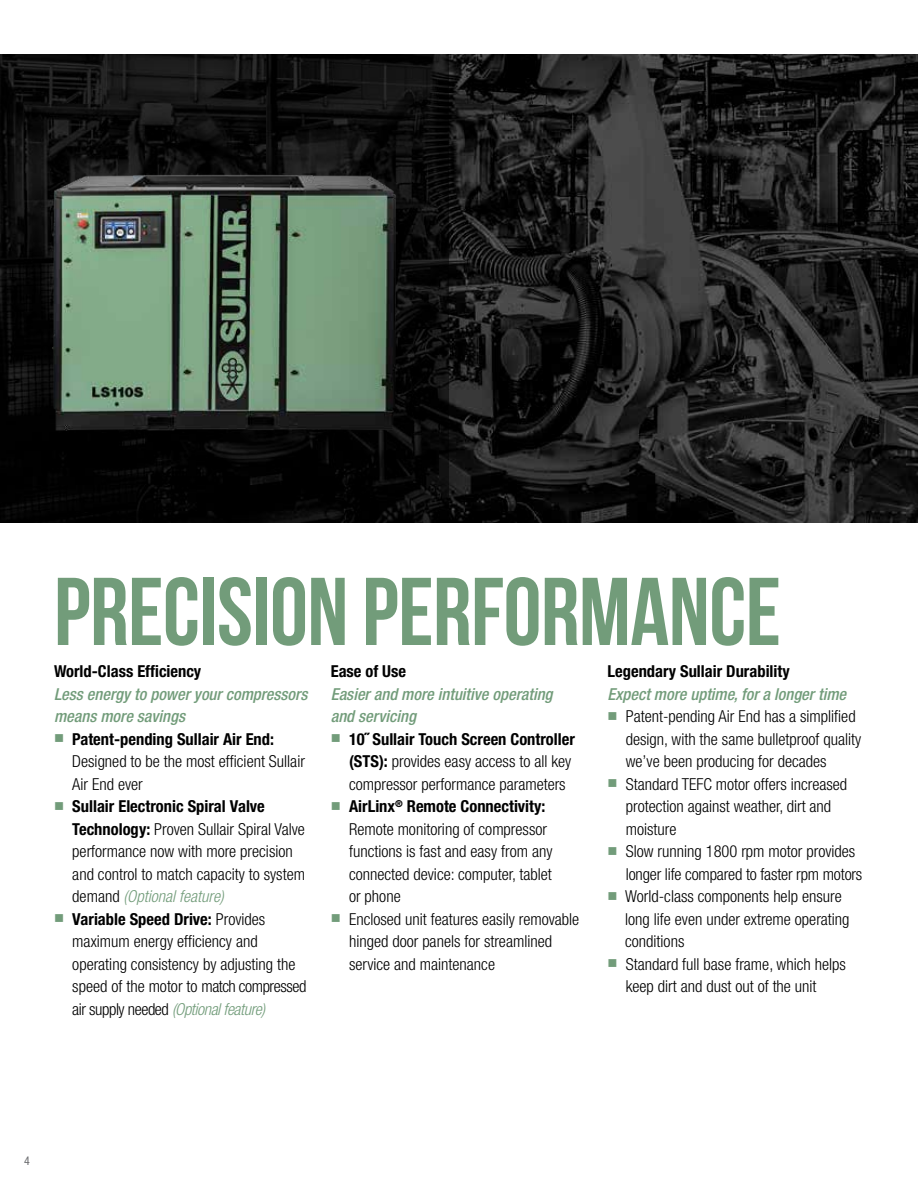
<style>
.page{position:relative;width:918px;height:1188px;background:#fff}
.page>*{position:absolute;margin:0;border:0;box-sizing:border-box;transform-origin:0 0}
.t1{font:700 96px "Bebas Neue";letter-spacing:-.005em;color:#729c7a}
.t2{font:300 condensed 16.5px/22.5px "Helvetica Neue LT Std";color:#000}
.t3{font:italic 500 condensed 16.5px/22.5px "Helvetica Neue LT Std";color:#729c7a}
.t4{font:700 condensed 16.5px "Helvetica Neue LT Std";color:#000}
.t5{font:condensed 12px "Helvetica Neue LT Std";color:#6d6e71}
.s1{color:#729c7a}
.s2{font-weight:700}
.s3{font-style:italic;color:#729c7a}
</style>
<div class="page">
<img style="left:449px;top:54px;width:469px;height:469px">
<svg style="left:0;top:54px;width:449px;height:469px;background:#0a0a0a"></svg>
<img style="left:12px;top:157px;width:423px;height:283px">
<h1 class="t1" style="left:54px;top:559px;width:729px">PRECISION PERFORMANCE</h1>
<p class="t4" style="left:54px;top:661px;width:149px">World-Class Efficiency</p>
<p class="t3" style="left:54px;top:683px;width:255px">Less energy to power your compressors means more savings</p>
<p class="t2" style="left:72px;top:727px;width:234px;text-indent:-18px"><span class="s1">■</span> <span class="s2">Patent-pending Sullair Air End:<br></span>Designed to be the most efficient Sullair<br>Air End ever</p>
<p class="t2" style="left:72px;top:795px;width:234px;text-indent:-18px"><span class="s1">■</span> <span class="s2">Sullair Electronic Spiral Valve Technology:</span> Proven Sullair Spiral Valve performance now with more precision and control to match capacity to system demand <span class="s3">(Optional feature)</span></p>
<p class="t2" style="left:72px;top:907px;width:236px;text-indent:-18px"><span class="s1">■</span> <span class="s2">Variable Speed Drive:</span> Provides maximum energy efficiency and operating consistency by adjusting the speed of the motor to match compressed air supply needed <span class="s3">(Optional feature)</span></p>
<p class="t4" style="left:331px;top:661px;width:77px">Ease of Use</p>
<p class="t3" style="left:331px;top:683px;width:223px">Easier and more intuitive operating and servicing</p>
<p class="t2" style="left:349px;top:727px;width:227px;text-indent:-18px"><span class="s1">■</span> <span class="s2">10˝ Sullair Touch Screen Controller (STS):</span> provides easy access to all key compressor performance parameters</p>
<p class="t2" style="left:349px;top:795px;width:205px;text-indent:-18px"><span class="s1">■</span> <span class="s2">AirLinx</span><sup>®</sup> <span class="s2">Remote Connectivity:<br></span>Remote monitoring of compressor functions is fast and easy from any connected device: computer, tablet or phone</p>
<p class="t2" style="left:349px;top:907px;width:232px;text-indent:-18px"><span class="s1">■</span> Enclosed unit features easily removable hinged door panels for streamlined service and maintenance</p>
<p class="t4" style="left:608px;top:661px;width:184px">Legendary Sullair Durability</p>
<p class="t3" style="left:608px;top:683px;width:240px">Expect more uptime, for a longer time</p>
<p class="t2" style="left:626px;top:705px;width:237px;text-indent:-18px"><span class="s1">■</span> Patent-pending Air End has a simplified design, with the same bulletproof quality we’ve been producing for decades</p>
<p class="t2" style="left:626px;top:772px;width:223px;text-indent:-18px"><span class="s1">■</span> Standard TEFC motor offers increased protection against weather, dirt and moisture</p>
<p class="t2" style="left:626px;top:840px;width:238px;text-indent:-18px"><span class="s1">■</span> Slow running 1800 rpm motor provides longer life compared to faster rpm motors</p>
<p class="t2" style="left:625px;top:885px;width:226px;text-indent:-18px"><span class="s1">■</span> World-class components help ensure long life even under extreme operating conditions</p>
<p class="t2" style="left:626px;top:952px;width:222px;text-indent:-18px"><span class="s1">■</span> Standard full base frame, which helps keep dirt and dust out of the unit</p>
<p class="t5" style="left:24px;top:1154px;width:7px">4</p>
</div>
